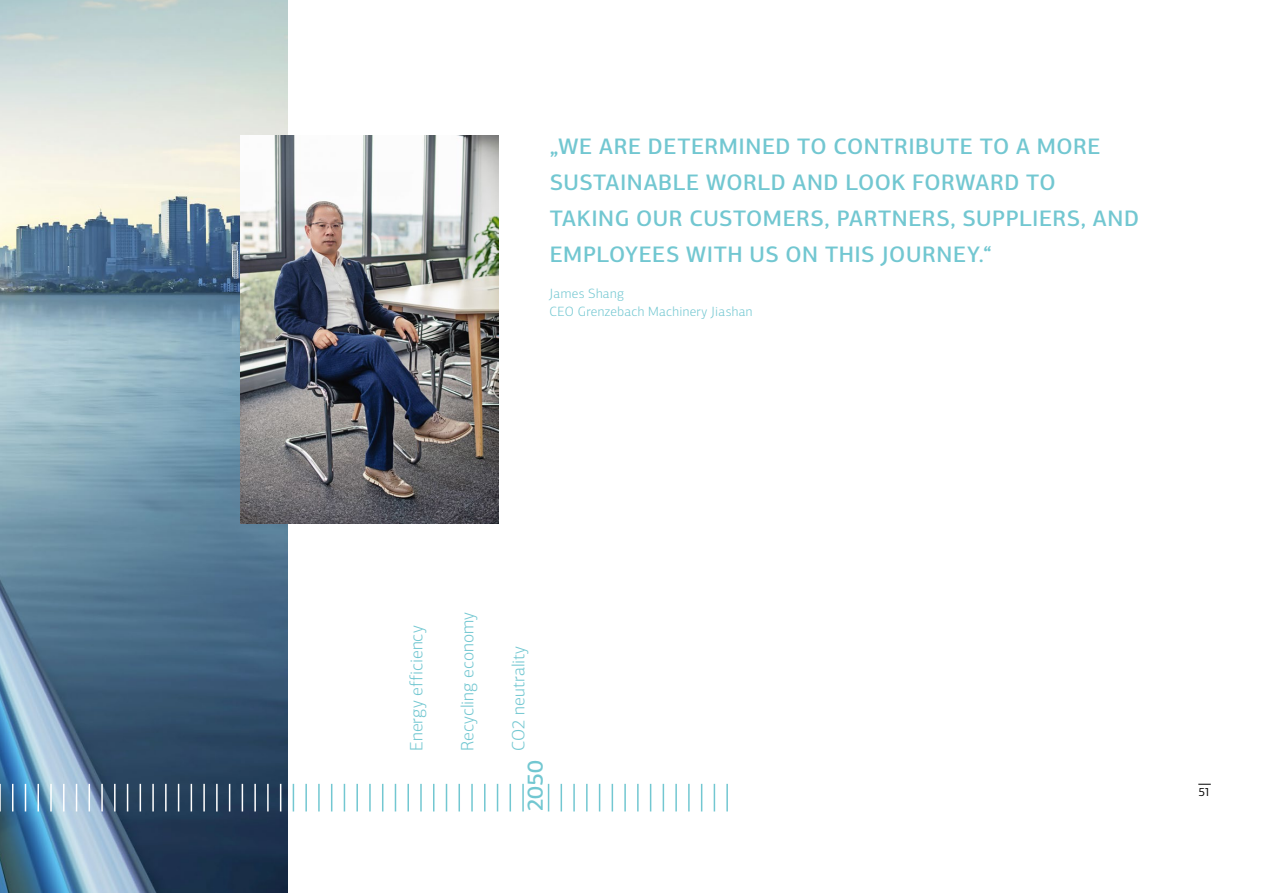
<style>
.page{position:relative;width:1263px;height:893px;background:#fff}
.page>*{position:absolute;margin:0;border:0;box-sizing:border-box;transform-origin:0 0}
.t1{font:500 22.5px/36px "PF Centro Sans Pro";letter-spacing:.025em;color:#72c7d1}
.t2{font:300 18px "PF Centro Sans Pro";color:#72c7d1}
.t3{font:300 13.5px/18px "PF Centro Sans Pro";letter-spacing:.025em;color:#72c7d1}
.t4{font:12px "PF Centro Sans Pro";color:#000}
</style>
<div class="page">
<img style="left:0;top:0;width:288px;height:893px">
<svg style="left:0;top:784px;width:1px;height:27px"></svg>
<hr style="left:12px;top:784px;width:2px;height:27px;background:#fff">
<svg style="left:25px;top:784px;width:1px;height:27px"></svg>
<svg style="left:38px;top:784px;width:1px;height:27px"></svg>
<hr style="left:50px;top:784px;width:2px;height:27px;background:#fff">
<hr style="left:63px;top:784px;width:2px;height:27px;background:#fff">
<svg style="left:76px;top:784px;width:1px;height:27px"></svg>
<svg style="left:89px;top:784px;width:1px;height:27px"></svg>
<hr style="left:101px;top:784px;width:2px;height:27px;background:#fff">
<hr style="left:114px;top:784px;width:2px;height:27px;background:#fff">
<svg style="left:127px;top:784px;width:1px;height:27px"></svg>
<svg style="left:140px;top:784px;width:1px;height:27px"></svg>
<hr style="left:152px;top:784px;width:2px;height:27px;background:#fff">
<hr style="left:165px;top:784px;width:2px;height:27px;background:#fff">
<svg style="left:178px;top:784px;width:1px;height:27px"></svg>
<svg style="left:191px;top:784px;width:1px;height:27px"></svg>
<hr style="left:203px;top:784px;width:2px;height:27px;background:#fff">
<hr style="left:216px;top:784px;width:2px;height:27px;background:#fff">
<svg style="left:229px;top:784px;width:1px;height:27px"></svg>
<svg style="left:242px;top:784px;width:1px;height:27px"></svg>
<hr style="left:254px;top:784px;width:2px;height:27px;background:#fff">
<hr style="left:267px;top:784px;width:2px;height:27px;background:#fff">
<svg style="left:280px;top:784px;width:1px;height:27px"></svg>
<svg style="left:293px;top:784px;width:1px;height:27px"></svg>
<hr style="left:305px;top:784px;width:2px;height:27px;background:#72c7d1">
<hr style="left:318px;top:784px;width:2px;height:27px;background:#72c7d1">
<svg style="left:331px;top:784px;width:1px;height:27px"></svg>
<svg style="left:344px;top:784px;width:1px;height:27px"></svg>
<hr style="left:356px;top:784px;width:2px;height:27px;background:#72c7d1">
<hr style="left:369px;top:784px;width:2px;height:27px;background:#72c7d1">
<svg style="left:382px;top:784px;width:1px;height:27px"></svg>
<svg style="left:395px;top:784px;width:1px;height:27px"></svg>
<hr style="left:407px;top:784px;width:2px;height:27px;background:#72c7d1">
<hr style="left:420px;top:784px;width:2px;height:27px;background:#72c7d1">
<svg style="left:433px;top:784px;width:1px;height:27px"></svg>
<svg style="left:446px;top:784px;width:1px;height:27px"></svg>
<hr style="left:458px;top:784px;width:2px;height:27px;background:#72c7d1">
<hr style="left:471px;top:784px;width:2px;height:27px;background:#72c7d1">
<svg style="left:484px;top:784px;width:1px;height:27px"></svg>
<svg style="left:497px;top:784px;width:1px;height:27px"></svg>
<hr style="left:509px;top:784px;width:2px;height:27px;background:#72c7d1">
<hr style="left:522px;top:784px;width:2px;height:27px;background:#72c7d1">
<svg style="left:548px;top:784px;width:1px;height:27px"></svg>
<svg style="left:561px;top:784px;width:1px;height:27px"></svg>
<hr style="left:573px;top:784px;width:2px;height:27px;background:#72c7d1">
<hr style="left:586px;top:784px;width:2px;height:27px;background:#72c7d1">
<svg style="left:599px;top:784px;width:1px;height:27px"></svg>
<svg style="left:612px;top:784px;width:1px;height:27px"></svg>
<hr style="left:624px;top:784px;width:2px;height:27px;background:#72c7d1">
<hr style="left:637px;top:784px;width:2px;height:27px;background:#72c7d1">
<svg style="left:650px;top:784px;width:1px;height:27px"></svg>
<svg style="left:663px;top:784px;width:1px;height:27px"></svg>
<hr style="left:675px;top:784px;width:2px;height:27px;background:#72c7d1">
<hr style="left:688px;top:784px;width:2px;height:27px;background:#72c7d1">
<svg style="left:701px;top:784px;width:1px;height:27px"></svg>
<svg style="left:714px;top:784px;width:1px;height:27px"></svg>
<hr style="left:726px;top:784px;width:2px;height:27px;background:#72c7d1">
<img style="left:240px;top:136px;width:259px;height:388px">
<svg style="left:1198px;top:784px;width:13px;height:1px"></svg>
<p class="t1" style="left:550px;top:128px;width:591px">„WE ARE DETERMINED TO CONTRIBUTE TO A MORE SUSTAINABLE WORLD AND LOOK FORWARD TO TAKING OUR CUSTOMERS, PARTNERS, SUPPLIERS, AND EMPLOYEES WITH US ON THIS JOURNEY.“</p>
<p class="t3" style="left:550px;top:284px;width:204px">James Shang<br>CEO Grenzebach Machinery Jiashan</p>
<p class="t2" style="left:406px;top:751px;width:127px;rotate:-90deg">Energy efficiency</p>
<p class="t2" style="left:457px;top:751px;width:141px;rotate:-90deg">Recycling economy</p>
<p class="t2" style="left:508px;top:751px;width:106px;rotate:-90deg">CO2 neutrality</p>
<p class="t1" style="left:517px;top:811px;width:53px;rotate:-90deg">2050</p>
<p class="t4" style="left:1198px;top:785px;width:14px">51</p>
</div>
